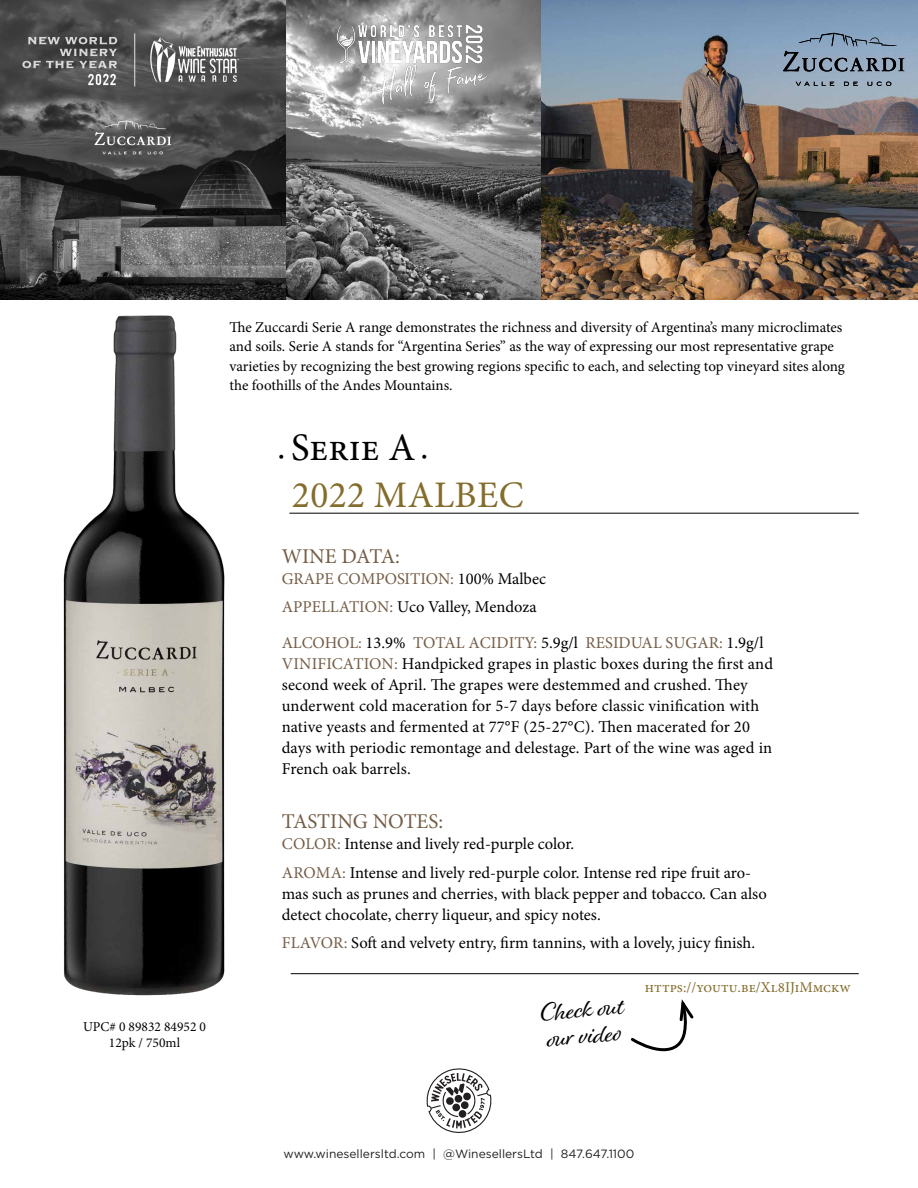
<style>
.page{position:relative;width:918px;height:1188px;background:#fff}
.page>*{position:absolute;margin:0;border:0;box-sizing:border-box;transform-origin:0 0}
.t1{font:39px "Minion Pro";color:#000}
.t2{font:37.5px "Minion Pro";letter-spacing:.01em;color:#846d2c}
.t3{font:26.4px/26.4px "Alisha";color:#000}
.t4{font:21px "Minion Pro";letter-spacing:-.005em;color:#755d46}
.t5{font:16.5px/21px "Minion Pro";color:#000}
.t6{font:16.5px/28.5px "Minion Pro";color:#755d46}
.t7{font:15px/19.5px "Minion Pro";letter-spacing:-.01em;color:#000}
.t8{font:15px "Minion Pro";color:#846d2c}
.t9{font:13.5px/16.2px "Minion Pro";color:#000;text-align:center}
.t10{font:12px "Gotham";color:#231f20}
.s1{font-size:15px}
.s2{color:#000}
.s3{color:#755d46}
</style>
<div class="page">
<hr style="left:289px;top:513px;width:570px;height:1px;background:#000">
<hr style="left:291px;top:973px;width:568px;height:1px;background:#000">
<svg style="left:630px;top:999px;width:64px;height:53px"></svg>
<img style="left:63px;top:315px;width:162px;height:681px">
<svg style="left:426px;top:1068px;width:66px;height:65px"></svg>
<img style="left:0;top:0;width:918px;height:300px">
<img style="left:338px;top:26px;width:152px;height:77px">
<svg style="left:796px;top:82px;width:38px;height:4px"></svg>
<svg style="left:844px;top:82px;width:14px;height:4px"></svg>
<svg style="left:868px;top:82px;width:23px;height:4px"></svg>
<svg style="left:783px;top:33px;width:121px;height:39px;background:#778ca2"></svg>
<p class="t9" style="left:83px;top:1018px;width:125px">UPC# 0 89832 84952 0<br>12pk / 750ml</p>
<p class="t7" style="left:230px;top:317px;width:617px">The Zuccardi Serie A range demonstrates the richness and diversity of Argentina’s many microclimates and soils. Serie A stands for “Argentina Series” as the way of expressing our most representative grape varieties by recognizing the best growing regions specific to each, and selecting top vineyard sites along the foothills of the Andes Mountains.</p>
<h1 class="t1" style="left:278px;top:421px;width:139px"><span class="s1">•</span> Serie A</h1>
<p class="t7" style="left:422px;top:445px;width:7px">•</p>
<h2 class="t2" style="left:292px;top:470px;width:233px">2022 MALBEC</h2>
<p class="t4" style="left:282px;top:542px;width:120px">WINE DATA:</p>
<p class="t6" style="left:282px;top:564px;width:266px">GRAPE COMPOSITION: <span class="s2">100% Malbec<br></span>APPELLATION: <span class="s2">Uco Valley, Mendoza</span></p>
<p class="t5" style="left:282px;top:633px;width:493px"><span class="s3">ALCOHOL:</span> 13.9% <span class="s3">TOTAL ACIDITY:</span> 5.9g/l <span class="s3">RESIDUAL SUGAR:</span> 1.9g/l <span class="s3">VINIFICATION:</span> Handpicked grapes in plastic boxes during the first and second week of April. The grapes were destemmed and crushed. They underwent cold maceration for 5-7 days before classic vinification with native yeasts and fermented at 77°F (25-27°C). Then macerated for 20 days with periodic remontage and delestage. Part of the wine was aged in French oak barrels.</p>
<p class="t4" style="left:282px;top:807px;width:163px">TASTING NOTES:</p>
<p class="t5" style="left:282px;top:830px;width:471px;line-height:28.5px"><span class="s3">COLOR:</span> Intense and lively red-purple color.<br><span class="s3">AROMA:</span> Intense and lively red-purple color. Intense red ripe fruit aro-</p>
<p class="t5" style="left:282px;top:883px;width:487px">mas such as prunes and cherries, with black pepper and tobacco. Can also detect chocolate, cherry liqueur, and spicy notes.</p>
<p class="t5" style="left:282px;top:933px;width:475px"><span class="s3">FLAVOR:</span> Soft and velvety entry, firm tannins, with a lovely, juicy finish.</p>
<h3 class="t3" style="left:539px;top:999px;width:86px;rotate:-5deg">Check ou t ou r video</h3>
<p class="t8" style="left:645px;top:977px;width:208px">https://youtu.be/Xl8IJiMmckw</p>
<p class="t10" style="left:284px;top:1147px;width:352px">www.winesellersltd.com | @WinesellersLtd | 847.647.1100</p>
</div>
